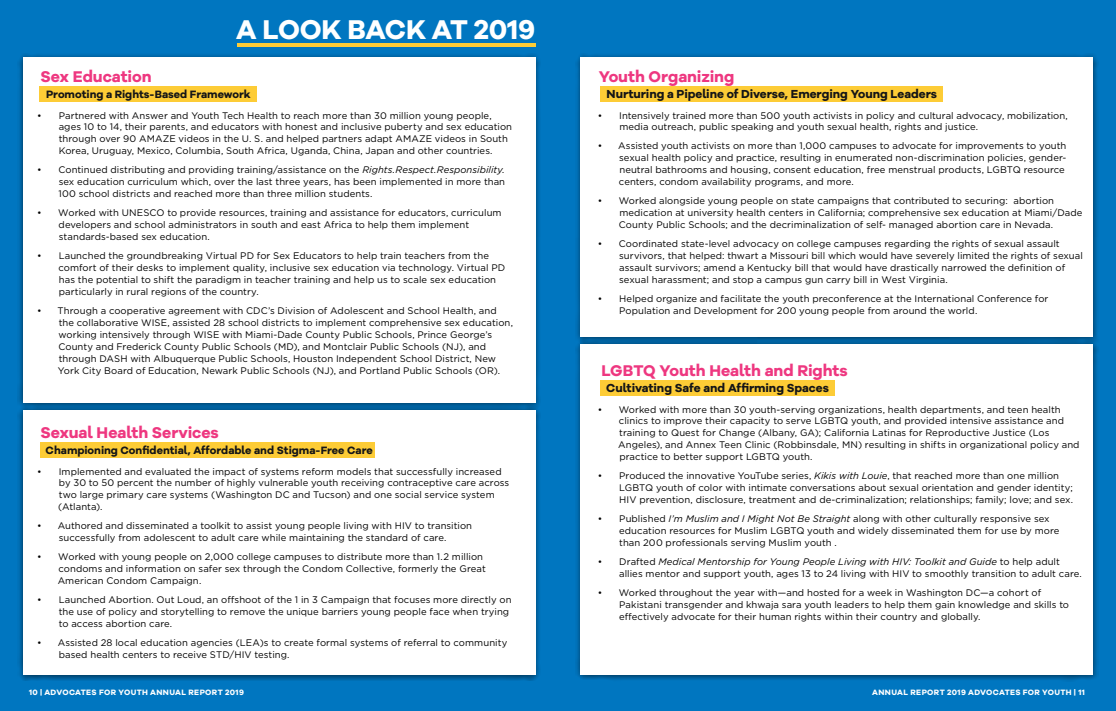
<style>
.page{position:relative;width:1116px;height:711px;background:#0076c0}
.page>*{position:absolute;margin:0;border:0;box-sizing:border-box;transform-origin:0 0}
.t1{font:700 28px "Galano Grotesque Alt";letter-spacing:-.01em;color:#feffff}
.t2{font:700 16px "Galano Grotesque Alt";letter-spacing:-.005em;color:#ee3780}
.t3{font:700 12px "Galano Grotesque Alt";letter-spacing:-.005em;color:#141517}
.t4{font:700 11px "Galano Grotesque Alt";color:#141517}
.t5{font:9.5px/12px "Gotham";letter-spacing:.005em;color:#000}
.t6{font:700 8px "Galano Grotesque Alt";letter-spacing:.045em;color:#fff}
.s1{font-style:italic}
</style>
<div class="page">
<div style="left:575px;top:339px;width:524px;height:343px;background:#000;opacity:.55"></div>
<div style="left:581px;top:344px;width:512px;height:331px;background:#fff"></div>
<div style="left:17px;top:405px;width:524px;height:276px;background:#000;opacity:.55"></div>
<div style="left:23px;top:410px;width:512px;height:265px;background:#fff"></div>
<div style="left:17px;top:53px;width:524px;height:357px;background:#000;opacity:.55"></div>
<div style="left:23px;top:58px;width:512px;height:345px;background:#fff"></div>
<div style="left:41px;top:442px;width:334px;height:16px;background:#fdcc36"></div>
<div style="left:40px;top:86px;width:217px;height:16px;background:#fdcc36"></div>
<div style="left:575px;top:53px;width:524px;height:291px;background:#000;opacity:.55"></div>
<div style="left:581px;top:58px;width:512px;height:279px;background:#fff"></div>
<div style="left:600px;top:86px;width:343px;height:16px;background:#fdcc36"></div>
<div style="left:600px;top:380px;width:235px;height:16px;background:#fdcc36"></div>
<hr style="left:237px;top:43px;width:298px;height:3px;background:#fdcc36">
<h1 class="t1" style="left:236px;top:11px;width:301px">A LOOK BACK AT 2019</h1>
<h2 class="t2" style="left:40px;top:66px;width:113px">Sex Education</h2>
<p class="t4" style="left:46px;top:87px;width:206px">Promoting a Rights-Based Framework</p>
<p class="t5" style="left:59px;top:109px;width:455px;text-indent:-22px">• Partnered with Answer and Youth Tech Health to reach more than 30 million young people, ages 10 to 14, their parents, and educators with honest and inclusive puberty and sex education through over 90 AMAZE videos in the U. S. and helped partners adapt AMAZE videos in South Korea, Uruguay, Mexico, Columbia, South Africa, Uganda, China, Japan and other countries.</p>
<p class="t5" style="left:58px;top:164px;width:448px;text-align:justify;text-indent:-21px">• Continued distributing and providing training/assistance on the <span class="s1">Rights.Respect.Responsibility. </span>sex education curriculum which, over the last three years, has been implemented in more than 100 school districts and reached more than three million students.</p>
<p class="t5" style="left:59px;top:207px;width:445px;text-indent:-21px">• Worked with UNESCO to provide resources, training and assistance for educators, curriculum developers and school administrators in south and east Africa to help them implement standards-based sex education.</p>
<p class="t5" style="left:58px;top:250px;width:448px;text-indent:-21px">• Launched the groundbreaking Virtual PD for Sex Educators to help train teachers from the comfort of their desks to implement quality, inclusive sex education via technology. Virtual PD has the potential to shift the paradigm in teacher training and help us to scale sex education particularly in rural regions of the country.</p>
<p class="t5" style="left:58px;top:305px;width:457px;text-indent:-21px">• Through a cooperative agreement with CDC’s Division of Adolescent and School Health, and the collaborative WISE, assisted 28 school districts to implement comprehensive sex education, working intensively through WISE with Miami-Dade County Public Schools, Prince George’s County and Frederick County Public Schools (MD), and Montclair Public Schools (NJ), and through DASH with Albuquerque Public Schools, Houston Independent School District, New York City Board of Education, Newark Public Schools (NJ), and Portland Public Schools (OR).</p>
<h2 class="t2" style="left:40px;top:422px;width:180px">Sexual Health Services</h2>
<p class="t4" style="left:46px;top:443px;width:329px">Championing Confidential, Affordable and Stigma-Free Care</p>
<p class="t5" style="left:58px;top:465px;width:453px;text-indent:-21px">• Implemented and evaluated the impact of systems reform models that successfully increased by 30 to 50 percent the number of highly vulnerable youth receiving contraceptive care across two large primary care systems (Washington DC and Tucson) and one social service system (Atlanta).</p>
<p class="t5" style="left:37px;top:520px;width:436px;text-align:center">• Authored and disseminated a toolkit to assist young people living with HIV to transition successfully from adolescent to adult care while maintaining the standard of care.</p>
<p class="t5" style="left:58px;top:551px;width:430px;text-indent:-21px">• Worked with young people on 2,000 college campuses to distribute more than 1.2 million condoms and information on safer sex through the Condom Collective, formerly the Great<br>American Condom Campaign.</p>
<p class="t5" style="left:59px;top:594px;width:454px;text-indent:-22px">• Launched Abortion. Out Loud, an offshoot of the 1 in 3 Campaign that focuses more directly on the use of policy and storytelling to remove the unique barriers young people face when trying to access abortion care.</p>
<p class="t5" style="left:59px;top:637px;width:450px;text-indent:-22px">• Assisted 28 local education agencies (LEA)s to create formal systems of referral to community based health centers to receive STD/HIV testing.</p>
<h2 class="t2" style="left:599px;top:66px;width:137px">Youth Organizing</h2>
<p class="t3" style="left:607px;top:86px;width:332px">Nurturing a Pipeline of Diverse, Emerging Young Leaders</p>
<p class="t5" style="left:619px;top:109px;width:450px;text-indent:-22px">• Intensively trained more than 500 youth activists in policy and cultural advocacy, mobilization, media outreach, public speaking and youth sexual health, rights and justice.</p>
<p class="t5" style="left:619px;top:140px;width:449px;text-indent:-21px">• Assisted youth activists on more than 1,000 campuses to advocate for improvements to youth sexual health policy and practice, resulting in enumerated non-discrimination policies, gender&shy;neutral bathrooms and housing, consent education, free menstrual products, LGBTQ resource centers, condom availability programs, and more.</p>
<p class="t5" style="left:619px;top:195px;width:465px;text-indent:-21px">• Worked alongside young people on state campaigns that contributed to securing: abortion medication at university health centers in California; comprehensive sex education at Miami/Dade<br>County Public Schools; and the decriminalization of self- managed abortion care in Nevada.</p>
<p class="t5" style="left:619px;top:238px;width:465px;text-indent:-22px">• Coordinated state-level advocacy on college campuses regarding the rights of sexual assault survivors, that helped: thwart a Missouri bill which would have severely limited the rights of sexual assault survivors; amend a Kentucky bill that would have drastically narrowed the definition of sexual harassment; and stop a campus gun carry bill in West Virginia.</p>
<p class="t5" style="left:619px;top:293px;width:431px;text-indent:-22px">• Helped organize and facilitate the youth preconference at the International Conference for<br>Population and Development for 200 young people from around the world.</p>
<h2 class="t2" style="left:601px;top:360px;width:248px">LGBTQ Youth Health and Rights</h2>
<p class="t3" style="left:606px;top:380px;width:224px">Cultivating Safe and Affirming Spaces</p>
<p class="t5" style="left:618px;top:403px;width:463px;text-indent:-21px">• Worked with more than 30 youth-serving organizations, health departments, and teen health clinics to improve their capacity to serve LGBTQ youth, and provided intensive assistance and training to Quest for Change (Albany, GA); California Latinas for Reproductive Justice (Los Angeles), and Annex Teen Clinic (Robbinsdale, MN) resulting in shifts in organizational policy and practice to better support LGBTQ youth.</p>
<p class="t5" style="left:619px;top:470px;width:455px;text-indent:-22px">• Produced the innovative YouTube series, <span class="s1">Kikis with Louie</span>, that reached more than one million<br>LGBTQ youth of color with intimate conversations about sexual orientation and gender identity;<br>HIV prevention, disclosure, treatment and de-criminalization; relationships; family; love; and sex.</p>
<p class="t5" style="left:619px;top:513px;width:442px;text-indent:-21px">• Published <span class="s1">I’m Muslim and I Might Not Be Straight</span> along with other culturally responsive sex education resources for Muslim LGBTQ youth and widely disseminated them for use by more than 200 professionals serving Muslim youth .</p>
<p class="t5" style="left:619px;top:556px;width:464px;text-indent:-22px">• Drafted <span class="s1">Medical Mentorship for Young People Living with HIV: Toolkit and Guide</span> to help adult allies mentor and support youth, ages 13 to 24 living with HIV to smoothly transition to adult care.</p>
<p class="t5" style="left:619px;top:587px;width:451px;text-indent:-21px">• Worked throughout the year with—and hosted for a week in Washington DC—a cohort of<br>Pakistani transgender and khwaja sara youth leaders to help them gain knowledge and skills to effectively advocate for their human rights within their country and globally.</p>
<p class="t6" style="left:29px;top:687px;width:217px">10 | ADVOCATES FOR YOUTH ANNUAL REPORT 2019</p>
<p class="t6" style="left:872px;top:687px;width:214px">ANNUAL REPORT 2019 ADVOCATES FOR YOUTH | 11</p>
</div>
